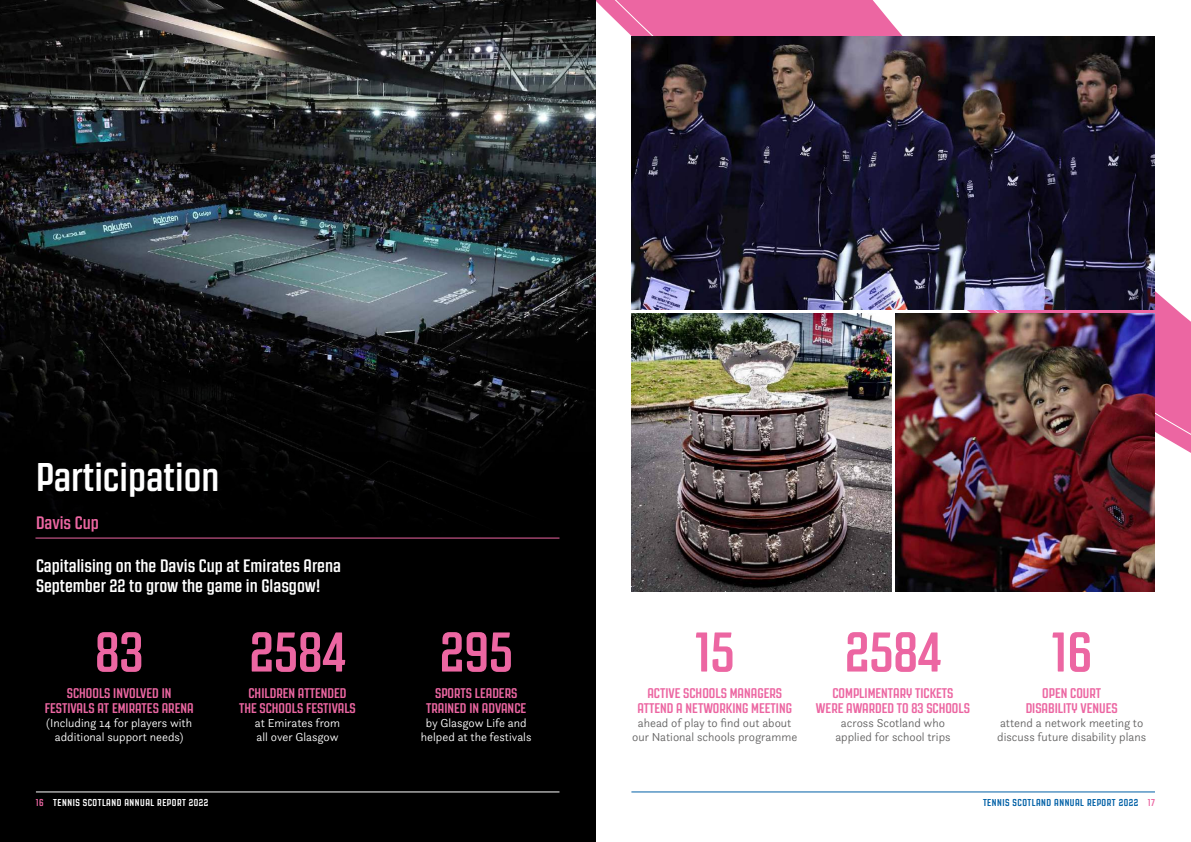
<style>
.page{position:relative;width:1191px;height:842px;background:#fff}
.page>*{position:absolute;margin:0;border:0;box-sizing:border-box;transform-origin:0 0}
.t1{font:700 55.8px "Revolution Gothic";color:#ec66a2}
.t2{font:700 40px "Revolution Gothic";color:#fff}
.t3{font:700 18px/20px "Revolution Gothic";color:#fff}
.t4{font:700 18px "Revolution Gothic";color:#ec66a2}
.t5{font:700 14px/15px "Revolution Gothic";color:#ec66a2;text-align:center}
.t6{font:300 12px/14px "Questa Sans";color:#646363;text-align:center}
.t7{font:300 12px/14px "Questa Sans";color:#fff;text-align:center}
.t8{font:700 10px "Revolution Gothic";letter-spacing:.05em;color:#0060a6}
.t9{font:700 10px "Revolution Gothic";letter-spacing:.05em;color:#fff}
.s1{color:#ec66a2}
</style>
<div class="page">
<hr style="left:631px;top:792px;width:524px;height:1px;background:#0060a6">
<svg style="left:595px;top:0;width:596px;height:683px"></svg>
<div style="left:0;top:0;width:595px;height:842px;background:#000"></div>
<img style="left:0;top:0;width:595px;height:539px">
<hr style="left:35px;top:538px;width:524px;height:1px;background:#ec66a2">
<hr style="left:36px;top:792px;width:523px;height:1px;background:#fff">
<img style="left:632px;top:36px;width:523px;height:273px">
<img style="left:895px;top:313px;width:260px;height:279px">
<img style="left:631px;top:313px;width:260px;height:279px">
<h2 class="t2" style="left:36px;top:456px;width:185px">Participation</h2>
<p class="t4" style="left:36px;top:513px;width:64px">Davis Cup</p>
<p class="t3" style="left:36px;top:556px;width:306px">Capitalising on the Davis Cup at Emirates Arena<br>September 22 to grow the game in Glasgow!</p>
<h1 class="t1" style="left:95px;top:622px;width:50px">83</h1>
<h1 class="t1" style="left:249px;top:622px;width:98px">2584</h1>
<h1 class="t1" style="left:439px;top:622px;width:75px">295</h1>
<h1 class="t1" style="left:695px;top:622px;width:41px">15</h1>
<h1 class="t1" style="left:844px;top:622px;width:98px">2584</h1>
<h1 class="t1" style="left:1051px;top:622px;width:42px">16</h1>
<p class="t5" style="left:45px;top:685px;width:150px">SCHOOLS INVOLVED IN<br>FESTIVALS AT EMIRATES ARENA</p>
<p class="t7" style="left:46px;top:715px;width:147px">(Including 14 for players with additional support needs)</p>
<p class="t5" style="left:239px;top:685px;width:118px">CHILDREN ATTENDED<br>THE SCHOOLS FESTIVALS</p>
<p class="t7" style="left:255px;top:715px;width:87px;text-align:left">at Emirates from all over Glasgow</p>
<p class="t5" style="left:426px;top:685px;width:101px">SPORTS LEADERS<br>TRAINED IN ADVANCE</p>
<p class="t7" style="left:421px;top:715px;width:112px">by Glasgow Life and helped at the festivals</p>
<p class="t5" style="left:637px;top:685px;width:156px">ACTIVE SCHOOLS MANAGERS<br>ATTEND A NETWORKING MEETING</p>
<p class="t6" style="left:632px;top:715px;width:167px">ahead of play to find out about our National schools programme</p>
<p class="t5" style="left:816px;top:685px;width:155px">COMPLIMENTARY TICKETS<br>WERE AWARDED TO 83 SCHOOLS</p>
<p class="t6" style="left:835px;top:715px;width:117px">across Scotland who applied for school trips</p>
<p class="t5" style="left:1025px;top:685px;width:93px">OPEN COURT<br>DISABILITY VENUES</p>
<p class="t6" style="left:997px;top:715px;width:150px;text-align:left">attend a network meeting to discuss future disability plans</p>
<p class="t9" style="left:36px;top:797px;width:174px"><span class="s1">16</span> TENNIS SCOTLAND ANNUAL REPORT 2022</p>
<p class="t8" style="left:983px;top:797px;width:173px">TENNIS SCOTLAND ANNUAL REPORT 2022 <span class="s1">17</span></p>
</div>
